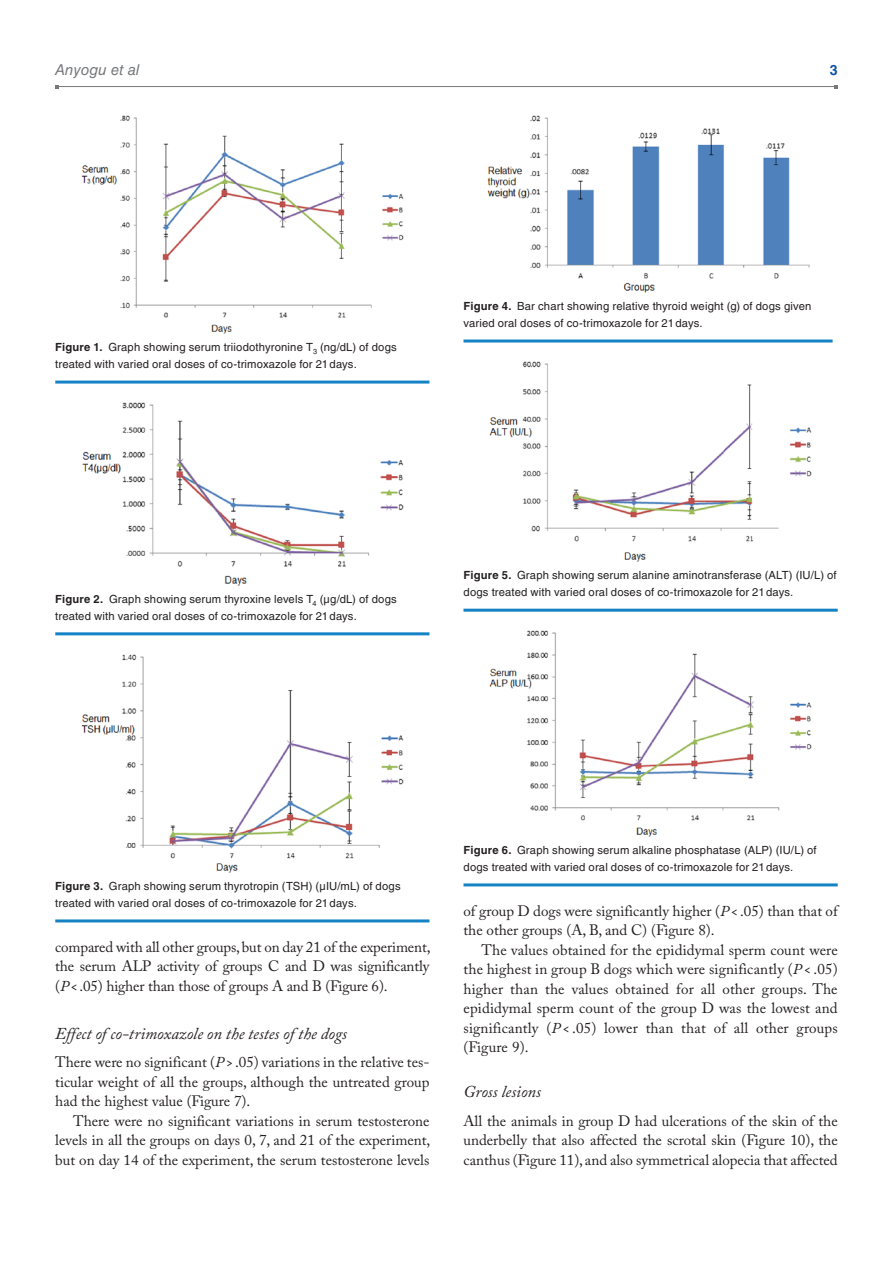
<style>
.page{position:relative;width:893px;height:1263px;background:#fff}
.page>*{position:absolute;margin:0;border:0;box-sizing:border-box;transform-origin:0 0}
.t1{font:italic 16.5px "Adobe Caslon Pro";color:#231f20}
.t2{font:15px/19.5px "Adobe Caslon Pro";color:#231f20;text-align:justify}
.t3{font:italic 15px "Helvetica LT Std";color:#76787b}
.t4{font:700 14.25px "Helvetica LT Std";color:#1055a4}
.t5{font:11.25px/16.5px "Helvetica LT Std";letter-spacing:.015em;color:#231f20}
.s1{font-weight:700}
.s2{font-style:italic}
</style>
<div class="page">
<hr style="left:57px;top:86px;width:779px;height:1px;background:#76787b">
<hr style="left:55px;top:381px;width:374px;height:3px;background:#1582c5">
<img style="left:81px;top:115px;width:323px;height:219px">
<hr style="left:55px;top:632px;width:374px;height:3px;background:#1582c5">
<img style="left:82px;top:402px;width:322px;height:184px">
<hr style="left:55px;top:919px;width:374px;height:3px;background:#1582c5">
<img style="left:81px;top:654px;width:323px;height:219px">
<hr style="left:463px;top:339px;width:370px;height:3px;background:#1582c5">
<img style="left:487px;top:115px;width:323px;height:178px">
<hr style="left:463px;top:609px;width:375px;height:3px;background:#1582c5">
<img style="left:489px;top:361px;width:323px;height:201px">
<hr style="left:463px;top:883px;width:375px;height:3px;background:#1582c5">
<img style="left:489px;top:630px;width:323px;height:207px">
<p class="t3" style="left:55px;top:61px;width:86px">Anyogu et al</p>
<p class="t4" style="left:830px;top:61px;width:9px">3</p>
<p class="t5" style="left:55px;top:339px;width:343px"><span class="s1">Figure 1.</span> Graph showing serum triiodothyronine T<sub>3</sub> (ng/dL) of dogs treated with varied oral doses of co-trimoxazole for 21days.</p>
<p class="t5" style="left:463px;top:298px;width:349px"><span class="s1">Figure 4.</span> Bar chart showing relative thyroid weight (g) of dogs given varied oral doses of co-trimoxazole for 21days.</p>
<p class="t5" style="left:55px;top:591px;width:343px"><span class="s1">Figure 2.</span> Graph showing serum thyroxine levels T<sub>4</sub> (µg/dL) of dogs treated with varied oral doses of co-trimoxazole for 21days.</p>
<p class="t5" style="left:463px;top:567px;width:375px"><span class="s1">Figure 5.</span> Graph showing serum alanine aminotransferase (ALT) (IU/L) of dogs treated with varied oral doses of co-trimoxazole for 21days.</p>
<p class="t5" style="left:55px;top:878px;width:347px"><span class="s1">Figure 3.</span> Graph showing serum thyrotropin (TSH) (µIU/mL) of dogs treated with varied oral doses of co-trimoxazole for 21days.</p>
<p class="t2" style="left:55px;top:937px;width:377px">compared with all other groups, but on day 21 of the experiment, the serum ALP activity of groups C and D was significantly (<span class="s2">P</span>&lt;.05) higher than those of groups A and B (Figure 6).</p>
<p class="t1" style="left:55px;top:1023px;width:293px">Effect of co-trimoxazole on the testes of the dogs</p>
<p class="t2" style="left:55px;top:1052px;width:376px">There were no significant (<span class="s2">P</span>&gt;.05) variations in the relative tes&shy;ticular weight of all the groups, although the untreated group had the highest value (Figure 7).</p>
<p class="t2" style="left:55px;top:1111px;width:377px;text-indent:18px">There were no significant variations in serum testosterone levels in all the groups on days 0, 7, and 21 of the experiment, but on day 14 of the experiment, the serum testosterone levels</p>
<p class="t5" style="left:463px;top:842px;width:355px"><span class="s1">Figure 6.</span> Graph showing serum alkaline phosphatase (ALP) (IU/L) of dogs treated with varied oral doses of co-trimoxazole for 21days.</p>
<p class="t2" style="left:463px;top:901px;width:376px">of group D dogs were significantly higher (<span class="s2">P</span>&lt; .05) than that of the other groups (A, B, and C) (Figure 8).</p>
<p class="t2" style="left:463px;top:940px;width:376px;text-indent:18px">The values obtained for the epididymal sperm count were the highest in group B dogs which were significantly (<span class="s2">P</span>&lt; .05) higher than the values obtained for all other groups. The epididymal sperm count of the group D was the lowest and significantly (<span class="s2">P</span>&lt; .05) lower than that of all other groups (Figure 9).</p>
<p class="t1" style="left:463px;top:1082px;width:79px">Gross lesions</p>
<p class="t2" style="left:463px;top:1111px;width:376px">All the animals in group D had ulcerations of the skin of the underbelly that also affected the scrotal skin (Figure 10), the canthus (Figure 11), and also symmetrical alopecia that affected</p>
</div>
